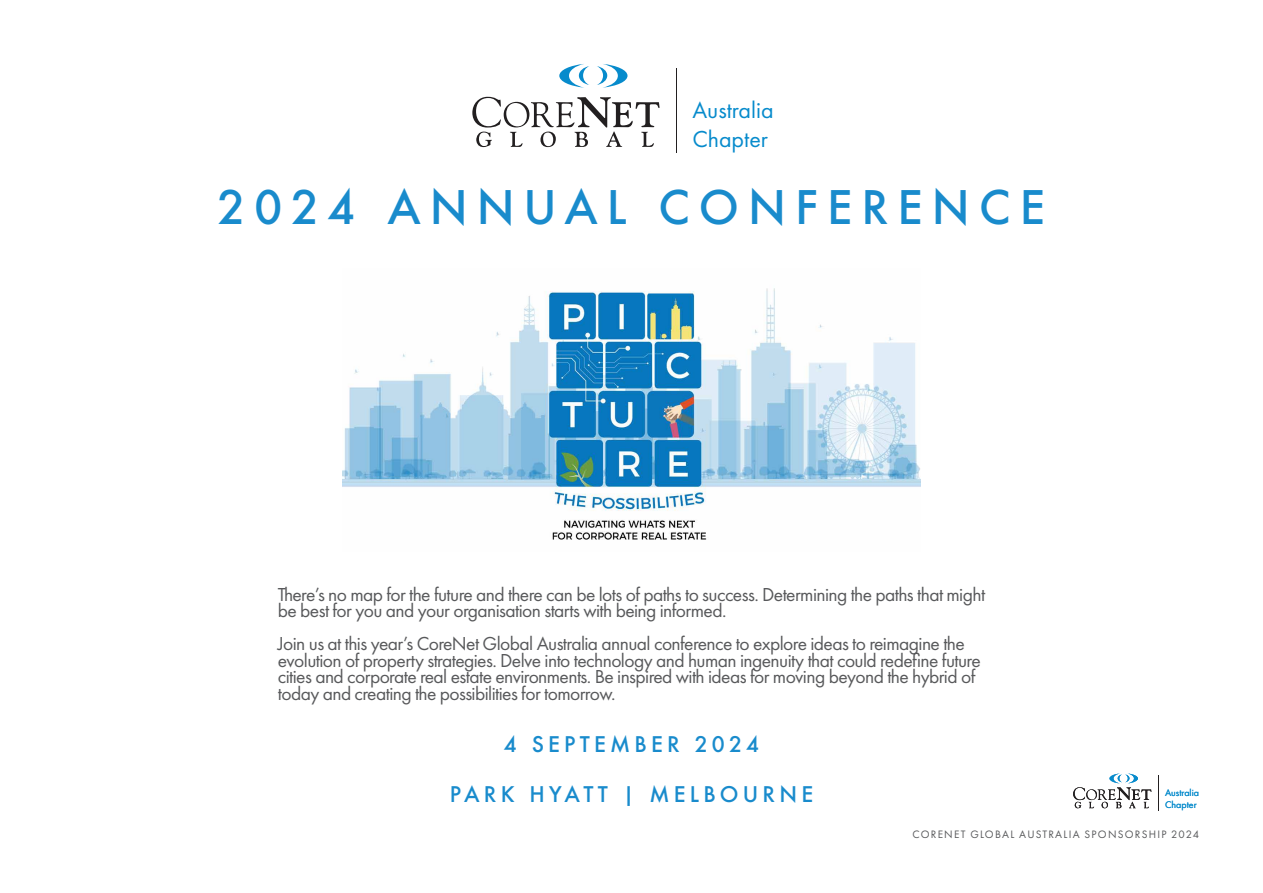
<style>
.page{position:relative;width:1263px;height:893px;background:#fff}
.page>*{position:absolute;margin:0;border:0;box-sizing:border-box;transform-origin:0 0}
.t1{font:500 45px "Futura";letter-spacing:.2em;color:#198bcc}
.t2{font:24px/28.7px "Futura PT";color:#078bcc}
.t3{font:500 21px "Futura";letter-spacing:.2em;color:#198bcc}
.t4{font:19.5px/16.5px "Futura PT";letter-spacing:-.03em;color:#58595b}
.t5{font:11.1px "Futura PT";letter-spacing:.11em;color:#58595b}
.t6{font:10.05px/12px "Futura PT";color:#078bcc}
</style>
<div class="page">
<svg style="left:1073px;top:773px;width:78px;height:35px"></svg>
<hr style="left:1158px;top:775px;width:1px;height:36px;background:#221f20">
<svg style="left:559px;top:64px;width:30px;height:24px"></svg>
<svg style="left:597px;top:64px;width:30px;height:24px"></svg>
<svg style="left:472px;top:97px;width:188px;height:50px"></svg>
<hr style="left:676px;top:68px;width:1px;height:85px;background:#221f20">
<img style="left:343px;top:288px;width:577px;height:252px">
<p class="t2" style="left:692px;top:96px;width:83px">Australia<br>Chapter</p>
<h1 class="t1" style="left:218px;top:176px;width:829px">2024 ANNUAL CONFERENCE</h1>
<p class="t4" style="left:278px;top:586px;width:709px">There’s no map for the future and there can be lots of paths to success. Determining the paths that might be best for you and your organisation starts with being informed.</p>
<p class="t4" style="left:278px;top:635px;width:704px">Join us at this year’s CoreNet Global Australia annual conference to explore ideas to reimagine the evolution of property strategies. Delve into technology and human ingenuity that could redefine future cities and corporate real estate environments. Be inspired with ideas for moving beyond the hybrid of today and creating the possibilities for tomorrow.</p>
<p class="t3" style="left:504px;top:730px;width:257px">4 SEPTEMBER 2024</p>
<p class="t3" style="left:450px;top:780px;width:365px">PARK HYATT | MELBOURNE</p>
<p class="t6" style="left:1165px;top:787px;width:35px">Australia<br>Chapter</p>
<p class="t5" style="left:912px;top:827px;width:288px">CORENET GLOBAL AUSTRALIA SPONSORSHIP 2024</p>
</div>
